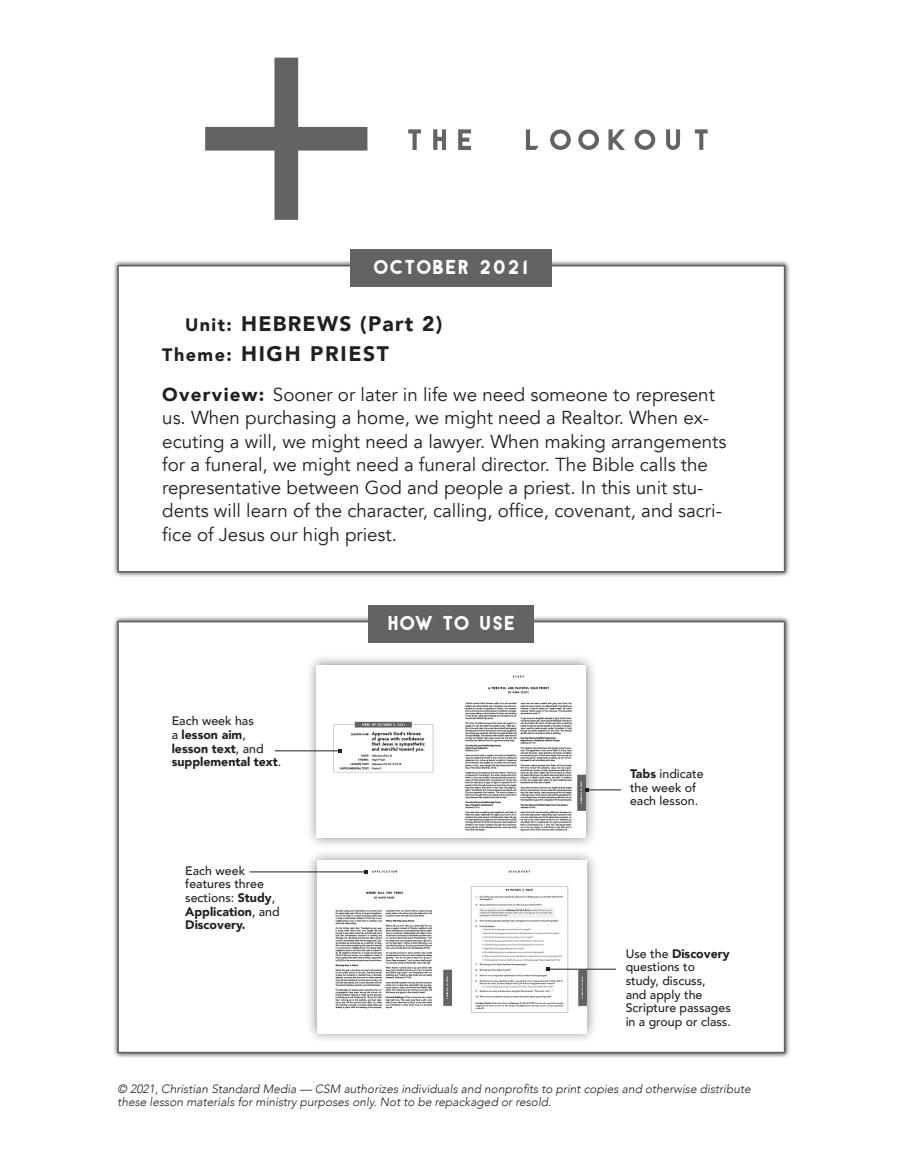
<style>
.page{position:relative;width:905px;height:1161px;background:#fff}
.page>*{position:absolute;margin:0;border:0;box-sizing:border-box;transform-origin:0 0}
.t1{font:900 21px/30px "Avenir";letter-spacing:.06em;color:#231f20}
.t2{font:18.75px/23.2px "Avenir";color:#231f20}
.t3{font:18px "Antraste";color:#fff}
.t4{font:500 12.3px/13.6px "Avenir";color:#231f20}
.t5{font:900 12.3px/13.6px "Avenir";color:#231f20}
.t6{font:italic 300 12px/13.5px "Avenir";color:#231f20}
.s1{font-size:18px}
.s2{font-weight:900}
.s3{font-weight:500}
</style>
<div class="page">
<div style="left:112px;top:616px;width:678px;height:442px;background:#231f20;opacity:.88"></div>
<div style="left:117px;top:621px;width:668px;height:432px;background:#fff;border:2px solid #636366"></div>
<div style="left:112px;top:260px;width:678px;height:318px;background:#231f20;opacity:.88"></div>
<div style="left:117px;top:265px;width:668px;height:308px;background:#fff;border:2px solid #636366"></div>
<svg style="left:205px;top:58px;width:162px;height:162px"></svg>
<svg style="left:608px;top:129px;width:17px;height:21px"></svg>
<svg style="left:526px;top:129px;width:12px;height:21px"></svg>
<svg style="left:433px;top:129px;width:13px;height:21px"></svg>
<svg style="left:458px;top:129px;width:13px;height:21px"></svg>
<svg style="left:408px;top:129px;width:13px;height:21px"></svg>
<svg style="left:666px;top:129px;width:14px;height:21px"></svg>
<svg style="left:694px;top:129px;width:13px;height:21px"></svg>
<svg style="left:578px;top:129px;width:21px;height:21px"></svg>
<svg style="left:634px;top:129px;width:21px;height:21px"></svg>
<svg style="left:550px;top:129px;width:20px;height:21px"></svg>
<div style="left:368px;top:605px;width:166px;height:37px;background:#636366"></div>
<div style="left:350px;top:249px;width:202px;height:37px;background:#636366"></div>
<div style="left:306px;top:850px;width:292px;height:194px;background:#231f20;opacity:.55"></div>
<img style="left:317px;top:861px;width:269px;height:172px">
<hr style="left:548px;top:969px;width:68px;height:1px;background:#231f20">
<hr style="left:249px;top:871px;width:117px;height:1px;background:#231f20">
<div style="left:305px;top:654px;width:292px;height:195px;background:#231f20;opacity:.55"></div>
<img style="left:316px;top:665px;width:270px;height:173px">
<hr style="left:587px;top:789px;width:34px;height:1px;background:#231f20">
<hr style="left:275px;top:750px;width:65px;height:1px;background:#231f20">
<svg style="left:338px;top:749px;width:4px;height:4px"></svg>
<p class="t3" style="left:373px;top:256px;width:158px">OCTOBER 2021</p>
<p class="t1" style="left:162px;top:309px;width:282px;text-indent:23px"><span class="s1">Unit:</span> HEBREWS (Part 2)<br><span class="s1">Theme:</span> HIGH PRIEST</p>
<p class="t2" style="left:162px;top:383px;width:565px"><span class="s2">Overview:</span> Sooner or later in life we need someone to represent us. When purchasing a home, we might need a Realtor. When ex&shy;ecuting a will, we might need a lawyer. When making arrangements for a funeral, we might need a funeral director. The Bible calls the representative between God and people a priest. In this unit stu&shy;dents will learn of the character, calling, office, covenant, and sacri&shy;fice of Jesus our high priest.</p>
<p class="t5" style="left:172px;top:714px;width:111px"><span class="s3">Each week has<br>a</span> lesson aim<span class="s3">, </span>lesson text<span class="s3">, and </span>supplemental text<span class="s3">.</span></p>
<p class="t4" style="left:185px;top:863px;width:96px">Each week features three sections: <span class="s2">Study</span>,<br><span class="s2">Application</span>, and<br><span class="s2">Discovery.</span></p>
<p class="t3" style="left:387px;top:612px;width:130px">HOW TO USE</p>
<p class="t4" style="left:630px;top:766px;width:75px"><span class="s2">Tabs</span> indicate the week of each lesson.</p>
<p class="t4" style="left:625px;top:946px;width:107px">Use the <span class="s2">Discovery </span>questions to study, discuss,<br>and apply the<br>Scripture passages in a group or class.</p>
<p class="t6" style="left:117px;top:1082px;width:635px">© 2021, Christian Standard Media — CSM authorizes individuals and nonprofits to print copies and otherwise distribute these lesson materials for ministry purposes only. Not to be repackaged or resold.</p>
</div>
